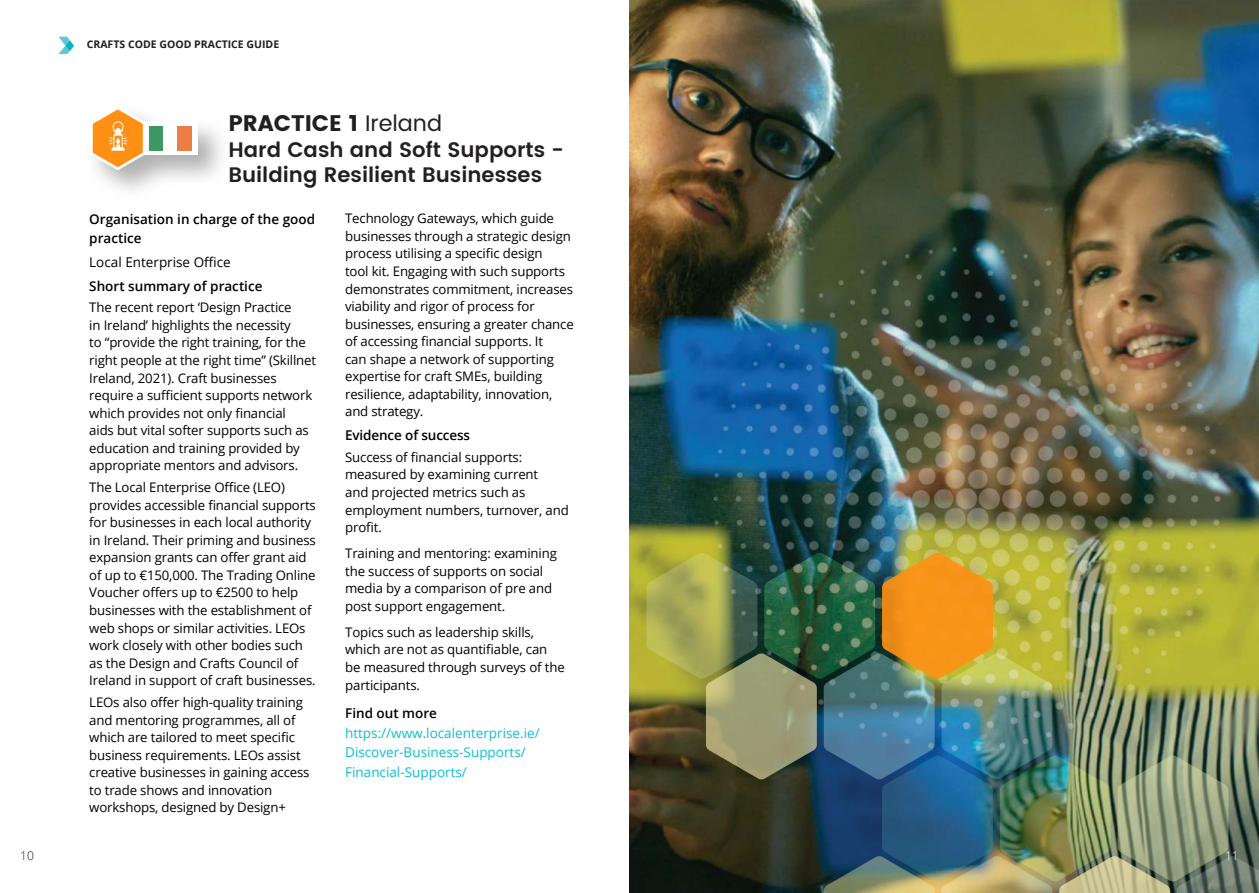
<style>
.page{position:relative;width:1259px;height:893px;background:#fff}
.page>*{position:absolute;margin:0;border:0;box-sizing:border-box;transform-origin:0 0}
.t1{font:22.5px "Poppins";color:#221f1f}
.t2{font:600 21px/25.2px "Poppins";color:#221f1f}
.t3{font:600 13.5px/19.5px "Open Sans";color:#000}
.t4{font:13.5px/19.5px "Open Sans";color:#0ebdd0}
.t5{font:13.5px "Open Sans";color:#000}
.t6{font:13.2px/17.5px "Open Sans";letter-spacing:-.01em;color:#000}
.t7{font:300 12px "Open Sans";color:#221f1f}
.t8{font:300 12px "Open Sans";color:#fff}
.t9{font:700 10.5px "Open Sans";color:#221f1f}
.s1{font-style:inherit}
</style>
<div class="page">
<div style="left:85px;top:103px;width:145px;height:98px;background:#221f1f;opacity:.35"></div>
<div style="left:144px;top:121px;width:54px;height:34px;background:#fff"></div>
<div style="left:149px;top:126px;width:14px;height:25px;background:#3d9964"></div>
<div style="left:177px;top:126px;width:15px;height:25px;background:#ec7e45"></div>
<svg style="left:89px;top:105px;width:59px;height:67px"></svg>
<img style="left:629px;top:0;width:629px;height:893px">
<img style="left:646px;top:553px;width:612px;height:340px">
<svg style="left:58px;top:37px;width:16px;height:17px"></svg>
<p class="t7" style="left:20px;top:848px;width:15px">10</p>
<p class="t9" style="left:87px;top:40px;width:194px">CRAFTS CODE GOOD PRACTICE GUIDE</p>
<h1 class="t1" style="left:228px;top:110px;width:215px">PRACTICE 1 <span class="s1">Ireland</span></h1>
<h2 class="t2" style="left:228px;top:139px;width:337px">Hard Cash and Soft Supports -<br>Building Resilient Businesses</h2>
<p class="t3" style="left:89px;top:210px;width:227px">Organisation in charge of the good practice</p>
<p class="t5" style="left:89px;top:253px;width:143px">Local Enterprise Office</p>
<p class="t3" style="left:89px;top:277px;width:175px">Short summary of practice</p>
<p class="t6" style="left:89px;top:300px;width:228px">The recent report ‘Design Practice<br>in Ireland’ highlights the necessity<br>to “provide the right training, for the right people at the right time” (Skillnet Ireland, 2021). Craft businesses require a sufficient supports network which provides not only financial<br>aids but vital softer supports such as education and training provided by appropriate mentors and advisors.</p>
<p class="t6" style="left:89px;top:478px;width:228px">The Local Enterprise Office (LEO) provides accessible financial supports for businesses in each local authority in Ireland. Their priming and business expansion grants can offer grant aid of up to €150,000. The Trading Online Voucher offers up to €2500 to help businesses with the establishment of web shops or similar activities. LEOs work closely with other bodies such as the Design and Crafts Council of Ireland in support of craft businesses.</p>
<p class="t6" style="left:89px;top:693px;width:222px">LEOs also offer high-quality training and mentoring programmes, all of which are tailored to meet specific business requirements. LEOs assist creative businesses in gaining access to trade shows and innovation workshops, designed by Design+</p>
<p class="t6" style="left:345px;top:211px;width:230px">Technology Gateways, which guide businesses through a strategic design process utilising a specific design<br>tool kit. Engaging with such supports demonstrates commitment, increases viability and rigor of process for businesses, ensuring a greater chance of accessing financial supports. It<br>can shape a network of supporting expertise for craft SMEs, building resilience, adaptability, innovation, and strategy.</p>
<p class="t3" style="left:345px;top:427px;width:126px">Evidence of success</p>
<p class="t6" style="left:345px;top:448px;width:225px">Success of financial supports: measured by examining current<br>and projected metrics such as employment numbers, turnover, and profit.</p>
<p class="t6" style="left:345px;top:546px;width:213px">Training and mentoring: examining the success of supports on social media by a comparison of pre and post support engagement.</p>
<p class="t6" style="left:345px;top:625px;width:221px">Topics such as leadership skills, which are not as quantifiable, can be measured through surveys of the participants.</p>
<p class="t3" style="left:345px;top:705px;width:93px">Find out more</p>
<p class="t4" style="left:345px;top:724px;width:196px">https://www.localenterprise.ie/<br>Discover-Business-Supports/<br>Financial-Supports/</p>
<p class="t8" style="left:1225px;top:848px;width:15px">11</p>
</div>
